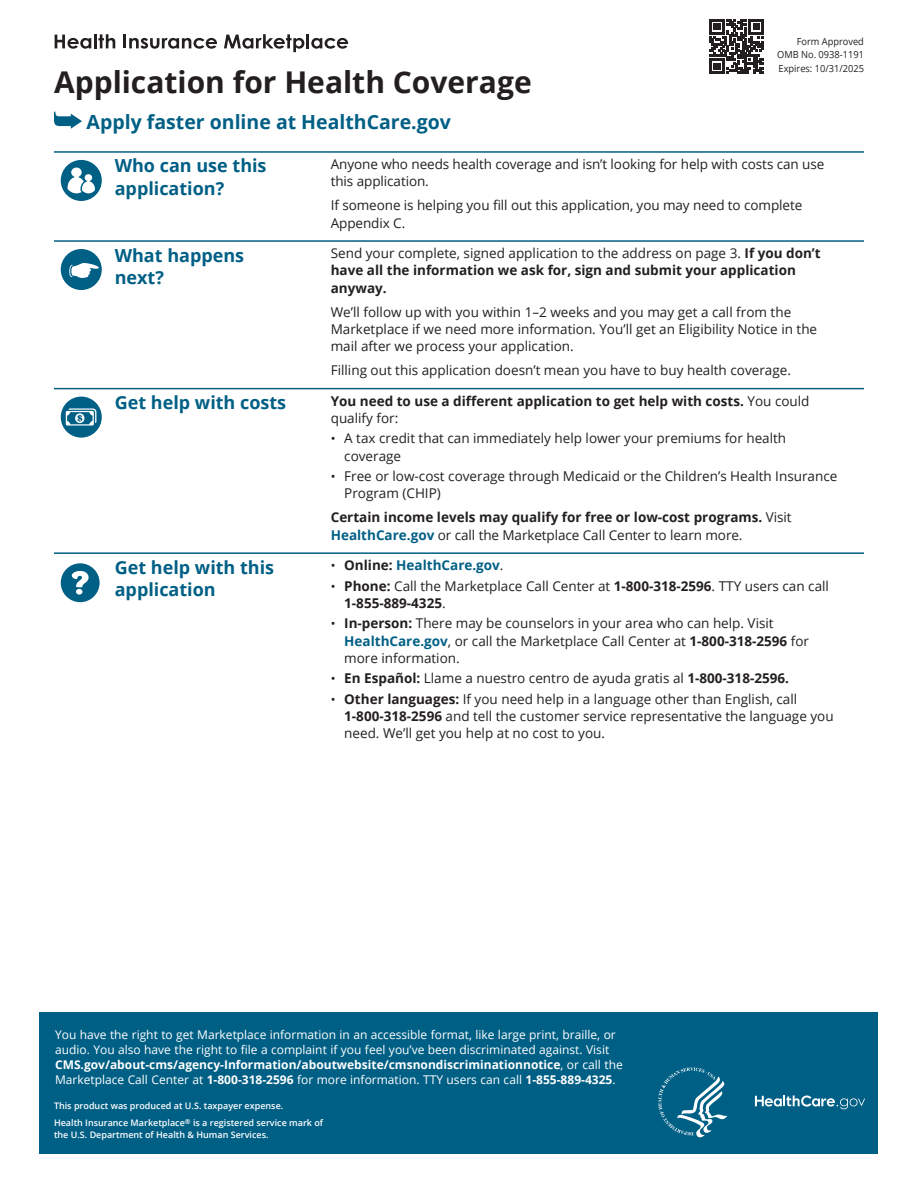
<style>
.page{position:relative;width:918px;height:1188px;background:#fff}
.page>*{position:absolute;margin:0;border:0;box-sizing:border-box;transform-origin:0 0}
.t1{font:700 30px "Open Sans";color:#231f20}
.t2{font:700 19.5px "Open Sans";color:#005f85}
.t3{font:700 18px/22.5px "Open Sans";color:#005f85}
.t4{font:13.5px/17.2px "Open Sans";color:#231f20}
.t5{font:700 13.5px/17.2px "Open Sans";color:#231f20}
.t6{font:700 13.5px "Open Sans";color:#005f85}
.t7{font:12px/15px "Open Sans";color:#fff}
.t8{font:9.75px/13.5px "Open Sans";color:#231f20;text-align:justify;scale:.95 1}
.t9{font:600 9px/12px "Open Sans";color:#fff}
.s1{font-weight:400}
.s2{font-size:12.75px}
.s3{color:#005f85}
.s4{font-weight:400;font-size:12.75px;color:#231f20}
.s5{color:#231f20}
.s6{font-weight:400;color:#231f20}
.s7{font-weight:700}
.s8{font-weight:700;color:#005f85}
</style>
<div class="page">
<svg style="left:54px;top:112px;width:28px;height:17px"></svg>
<hr style="left:54px;top:151px;width:270px;height:2px;background:#005f85">
<hr style="left:324px;top:151px;width:540px;height:2px;background:#005f85">
<hr style="left:54px;top:240px;width:270px;height:2px;background:#005f85">
<hr style="left:324px;top:240px;width:540px;height:2px;background:#005f85">
<hr style="left:54px;top:388px;width:270px;height:1px;background:#005f85">
<hr style="left:324px;top:388px;width:540px;height:1px;background:#005f85">
<hr style="left:54px;top:552px;width:270px;height:2px;background:#005f85">
<hr style="left:324px;top:552px;width:540px;height:2px;background:#005f85">
<div style="left:61px;top:160px;width:41px;height:41px;background:#005f85;border-radius:50%"></div>
<svg style="left:68px;top:168px;width:27px;height:25px"></svg>
<div style="left:61px;top:249px;width:41px;height:41px;background:#005f85;border-radius:50%"></div>
<svg style="left:69px;top:263px;width:30px;height:15px"></svg>
<div style="left:61px;top:397px;width:41px;height:41px;background:#005f85;border-radius:50%"></div>
<svg style="left:66px;top:408px;width:30px;height:18px"></svg>
<div style="left:61px;top:563px;width:39px;height:39px;background:#005f85;border-radius:50%"></div>
<svg style="left:71px;top:571px;width:18px;height:24px"></svg>
<svg style="left:709px;top:19px;width:55px;height:55px"></svg>
<div style="left:39px;top:1012px;width:839px;height:141px;background:#005f85"></div>
<svg style="left:658px;top:1067px;width:69px;height:70px"></svg>
<svg style="left:755px;top:1096px;width:110px;height:13px"></svg>
<svg style="left:55px;top:35px;width:36px;height:14px"></svg>
<hr style="left:94px;top:34px;width:3px;height:14px;background:#231f20">
<svg style="left:98px;top:34px;width:17px;height:14px"></svg>
<svg style="left:124px;top:35px;width:93px;height:14px"></svg>
<svg style="left:224px;top:34px;width:124px;height:18px"></svg>
<p class="t8" style="left:777px;top:34px;width:93px;text-indent:19px">Form Approved OMB No. 0938-1191<br>Expires: 10/31/2025</p>
<h1 class="t1" style="left:54px;top:61px;width:479px">Application for Health Coverage</h1>
<p class="t2" style="left:87px;top:108px;width:366px">Apply faster online at HealthCare.gov</p>
<h2 class="t3" style="left:115px;top:154px;width:153px">Who can use this application?</h2>
<p class="t4" style="left:331px;top:155px;width:495px">Anyone who needs health coverage and isn’t looking for help with costs can use this application.</p>
<p class="t4" style="left:331px;top:196px;width:473px">If someone is helping you fill out this application, you may need to complete<br>Appendix C.</p>
<h2 class="t3" style="left:115px;top:243px;width:131px">What happens next?</h2>
<p class="t5" style="left:331px;top:244px;width:491px"><span class="s1">Send your complete, signed application to the address on page 3.</span> If you don’t have all the information we ask for, sign and submit your application anyway.</p>
<p class="t4" style="left:331px;top:303px;width:488px">We’ll follow up with you within 1–2 weeks and you may get a call from the<br>Marketplace if we need more information. You’ll get an Eligibility Notice in the mail after we process your application.</p>
<p class="t4" style="left:331px;top:361px;width:462px">Filling out this application doesn’t mean you have to buy health coverage.</p>
<h2 class="t3" style="left:115px;top:391px;width:173px">Get help with costs</h2>
<p class="t5" style="left:331px;top:392px;width:480px">You need to use a different application to get help with costs. <span class="s1">You could qualify for:</span></p>
<p class="t4" style="left:344px;top:430px;width:444px;text-indent:-14px"><span class="s2">•</span> A tax credit that can immediately help lower your premiums for health coverage</p>
<p class="t4" style="left:344px;top:467px;width:495px;text-indent:-14px"><span class="s2">•</span> Free or low-cost coverage through Medicaid or the Children’s Health Insurance<br>Program (CHIP)</p>
<p class="t5" style="left:331px;top:509px;width:462px">Certain income levels may qualify for free or low-cost programs. <span class="s1">Visit<br></span><span class="s3">HealthCare.gov</span> <span class="s1">or call the Marketplace Call Center to learn more.</span></p>
<h2 class="t3" style="left:115px;top:555px;width:161px">Get help with this application</h2>
<p class="t6" style="left:331px;top:556px;width:174px"><span class="s4">•</span> <span class="s5">Online:</span> HealthCare.gov<span class="s6">.</span></p>
<p class="t4" style="left:331px;top:577px;width:500px"><span class="s2">•</span> <span class="s7">Phone:</span> Call the Marketplace Call Center at <span class="s7">1-800-318-2596</span>. TTY users can call</p>
<p class="t5" style="left:344px;top:594px;width:103px">1-855-889-4325<span class="s1">.</span></p>
<p class="t4" style="left:344px;top:615px;width:466px;text-indent:-14px"><span class="s2">•</span> <span class="s7">In-person:</span> There may be counselors in your area who can help. Visit<br><span class="s8">HealthCare.gov</span>, or call the Marketplace Call Center at <span class="s7">1-800-318-2596</span> for more information.</p>
<p class="t4" style="left:331px;top:670px;width:460px"><span class="s2">•</span> <span class="s7">En Español:</span> Llame a nuestro centro de ayuda gratis al <span class="s7">1-800-318-2596.</span></p>
<p class="t4" style="left:331px;top:690px;width:468px"><span class="s2">•</span> <span class="s7">Other languages:</span> If you need help in a language other than English, call</p>
<p class="t4" style="left:344px;top:707px;width:491px"><span class="s7">1-800-318-2596</span> and tell the customer service representative the language you</p>
<p class="t4" style="left:344px;top:725px;width:262px">need. We’ll get you help at no cost to you.</p>
<p class="t7" style="left:55px;top:1027px;width:569px">You have the right to get Marketplace information in an accessible format, like large print, braille, or audio. You also have the right to file a complaint if you feel you’ve been discriminated against. Visit <span class="s7">CMS.gov/about-cms/agency-Information/aboutwebsite/cmsnondiscriminationnotice</span>, or call the Marketplace Call Center at <span class="s7">1-800-318-2596</span> for more information. TTY users can call <span class="s7">1-855-889-4325</span>.</p>
<p class="t9" style="left:54px;top:1100px;width:231px">This product was produced at U.S. taxpayer expense.</p>
<p class="t9" style="left:54px;top:1117px;width:271px">Health Insurance Marketplace<sup>®</sup> is a registered service mark of the U.S. Department of Health &amp; Human Services.</p>
</div>
